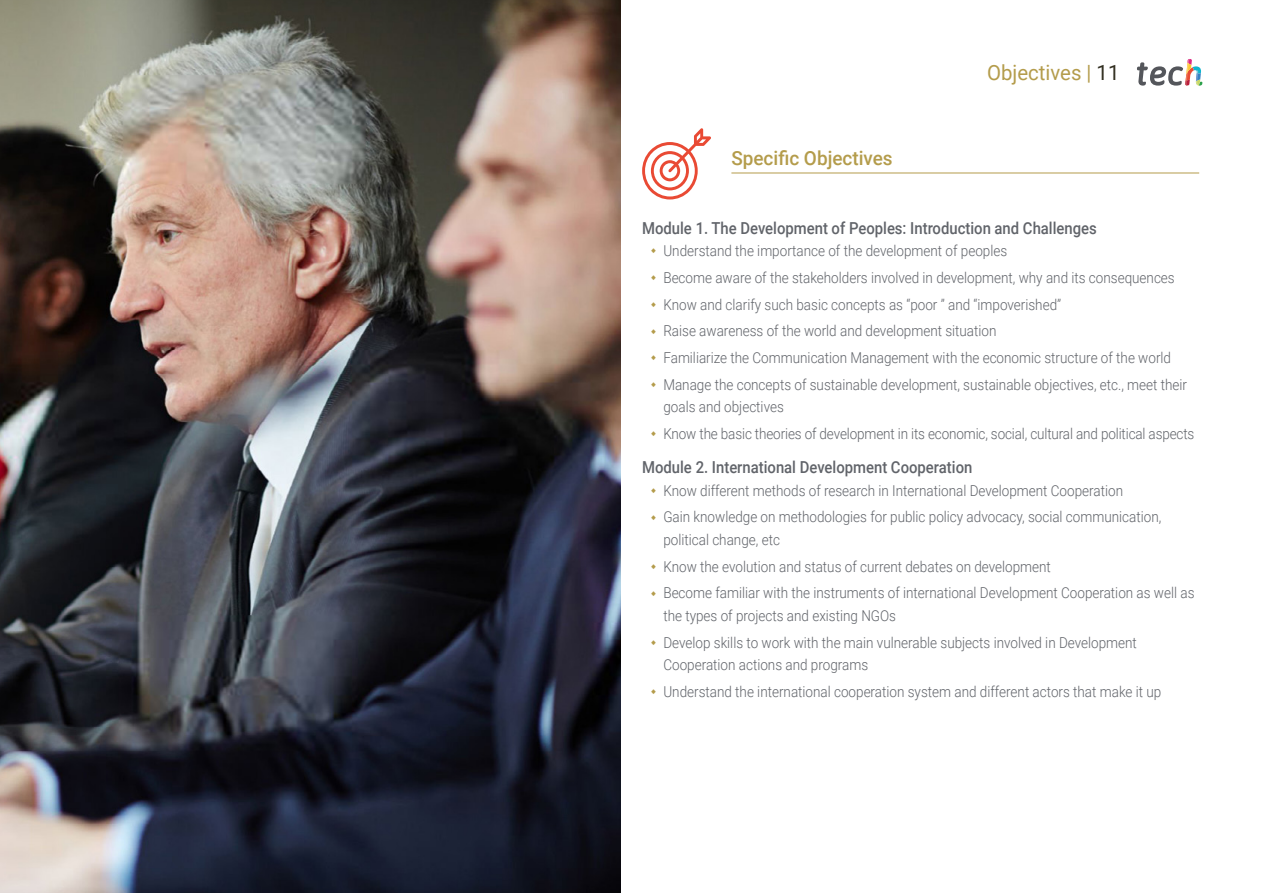
<style>
.page{position:relative;width:1263px;height:893px;background:#fff}
.page>*{position:absolute;margin:0;border:0;box-sizing:border-box;transform-origin:0 0}
.t1{font:21px "Roboto";color:#b49c4b}
.t2{font:500 19.5px "Roboto";color:#b49c4b}
.t3{font:500 16.5px "Roboto";color:#61646a;scale:.9 1}
.t4{font:300 15px/26.7px "Roboto";color:#61646a;scale:.9 1}
.s1{color:#312e20}
</style>
<div class="page">
<hr style="left:731px;top:173px;width:468px;height:1px;background:#b49c4b">
<svg style="left:642px;top:128px;width:69px;height:71px"></svg>
<svg style="left:1137px;top:59px;width:65px;height:27px"></svg>
<img style="left:0;top:0;width:621px;height:893px">
<h2 class="t2" style="left:731px;top:144px;width:163px">Specific Objectives</h2>
<h1 class="t1" style="left:987px;top:57px;width:134px">Objectives | <span class="s1">11</span></h1>
<p class="t3" style="left:642px;top:216px;width:507px">Module 1. The Development of Peoples: Introduction and Challenges</p>
<p class="t4" style="left:663px;top:237px;width:583px">Understand the importance of the development of peoples<br>Become aware of the stakeholders involved in development, why and its consequences Know and clarify such basic concepts as “poor ” and “impoverished”<br>Raise awareness of the world and development situation<br>Familiarize the Communication Management with the economic structure of the world Manage the concepts of sustainable development, sustainable objectives, etc., meet their</p>
<p class="t4" style="left:663px;top:393px;width:591px">goals and objectives<br>Know the basic theories of development in its economic, social, cultural and political aspects</p>
<p class="t3" style="left:642px;top:456px;width:368px">Module 2. International Development Cooperation</p>
<p class="t4" style="left:663px;top:476px;width:555px">Know different methods of research in International Development Cooperation<br>Gain knowledge on methodologies for public policy advocacy, social communication,</p>
<p class="t4" style="left:663px;top:526px;width:592px">political change, etc<br>Know the evolution and status of current debates on development<br>Become familiar with the instruments of international Development Cooperation as well as</p>
<p class="t4" style="left:663px;top:602px;width:528px">the types of projects and existing NGOs<br>Develop skills to work with the main vulnerable subjects involved in Development</p>
<p class="t4" style="left:663px;top:651px;width:555px">Cooperation actions and programs<br>Understand the international cooperation system and different actors that make it up</p>
</div>
